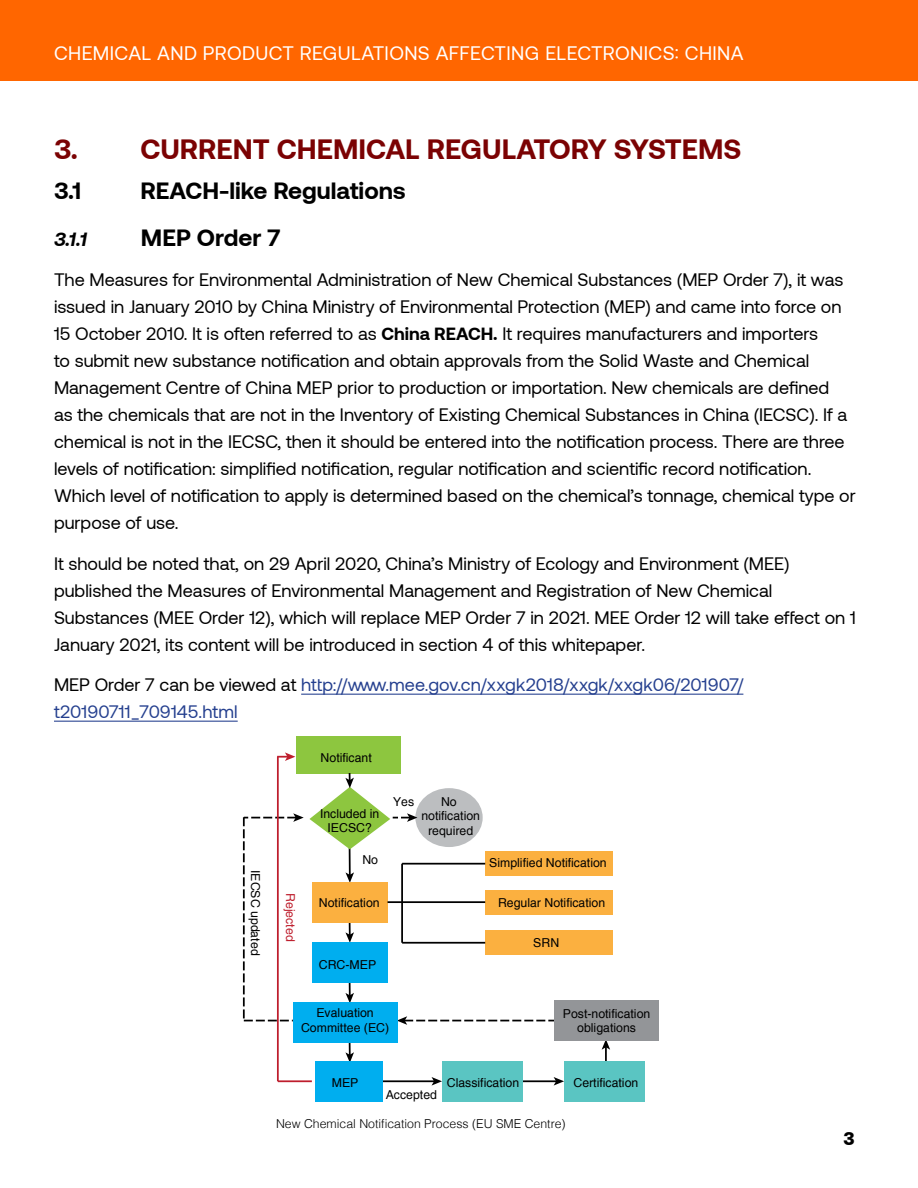
<style>
.page{position:relative;width:918px;height:1188px;background:#fff}
.page>*{position:absolute;margin:0;border:0;box-sizing:border-box;transform-origin:0 0}
.t1{font:700 28.5px "Aeonik";color:#7b0203}
.t2{font:700 24px "Aeonik";color:#000}
.t3{font:19.5px "Aeonik";letter-spacing:.02em;color:#fff}
.t4{font:italic 700 19.5px "Aeonik";color:#000}
.t5{font:18px/27px "Aeonik";color:#000}
.t6{font:18px/27px "Aeonik";color:#25408f}
.t7{font:900 18px "Aeonik";color:#000}
.t8{font:12.3px/14.7px "Helvetica";color:#000;text-align:center}
.t9{font:300 12.3px "Helvetica";color:#000}
.t10{font:12.3px "Helvetica";color:#be1e2d}
.s1{font-weight:700}
.s2{color:#000}
</style>
<div class="page">
<div style="left:0;top:0;width:918px;height:81px;background:#f60"></div>
<hr style="left:301px;top:694px;width:442px;height:1px;background:#25408f">
<hr style="left:54px;top:721px;width:184px;height:1px;background:#25408f">
<hr style="left:373px;top:1080px;width:62px;height:2px;background:#000">
<svg style="left:432px;top:1077px;width:10px;height:9px"></svg>
<hr style="left:605px;top:1047px;width:2px;height:47px;background:#000">
<svg style="left:602px;top:1040px;width:8px;height:10px"></svg>
<hr style="left:496px;top:1080px;width:61px;height:2px;background:#000">
<svg style="left:554px;top:1077px;width:10px;height:9px"></svg>
<svg style="left:345px;top:1042px;width:9px;height:19px"></svg>
<div style="left:296px;top:736px;width:105px;height:37px;background:#8dc63f"></div>
<div style="left:315px;top:1061px;width:68px;height:40px;background:#00aeef"></div>
<div style="left:442px;top:1061px;width:81px;height:40px;background:#5ac5c2"></div>
<div style="left:564px;top:1061px;width:81px;height:40px;background:#5ac5c2"></div>
<div style="left:293px;top:1002px;width:104px;height:40px;background:#00aeef"></div>
<div style="left:554px;top:1000px;width:105px;height:40px;background:#939598"></div>
<div style="left:485px;top:931px;width:128px;height:24px;background:#fbb040"></div>
<div style="left:485px;top:890px;width:128px;height:24px;background:#fbb040"></div>
<div style="left:485px;top:851px;width:128px;height:25px;background:#fbb040"></div>
<svg style="left:277px;top:752px;width:18px;height:9px"></svg>
<hr style="left:277px;top:757px;width:2px;height:324px;background:#be1e2d">
<hr style="left:278px;top:1080px;width:34px;height:2px;background:#be1e2d">
<svg style="left:243px;top:773px;width:315px;height:252px"></svg>
<hr style="left:402px;top:942px;width:83px;height:2px;background:#000">
<hr style="left:402px;top:863px;width:83px;height:2px;background:#000">
<hr style="left:388px;top:901px;width:97px;height:2px;background:#000">
<hr style="left:401px;top:864px;width:2px;height:79px;background:#000">
<p class="t3" style="left:54px;top:43px;width:691px">CHEMICAL AND PRODUCT REGULATIONS AFFECTING ELECTRONICS: CHINA</p>
<h1 class="t1" style="left:54px;top:132px;width:689px">3. CURRENT CHEMICAL REGULATORY SYSTEMS</h1>
<h2 class="t2" style="left:54px;top:177px;width:29px">3.1</h2>
<h2 class="t2" style="left:140px;top:177px;width:267px">REACH-like Regulations</h2>
<p class="t4" style="left:54px;top:228px;width:34px">3.1.1</p>
<h2 class="t2" style="left:141px;top:223px;width:141px">MEP Order 7</h2>
<p class="t5" style="left:54px;top:266px;width:803px">The Measures for Environmental Administration of New Chemical Substances (MEP Order 7), it was issued in January 2010 by China Ministry of Environmental Protection (MEP) and came into force on 15 October 2010. It is often referred to as <span class="s1">China REACH.</span> It requires manufacturers and importers<br>to submit new substance notification and obtain approvals from the Solid Waste and Chemical Management Centre of China MEP prior to production or importation. New chemicals are defined<br>as the chemicals that are not in the Inventory of Existing Chemical Substances in China (IECSC). If a chemical is not in the IECSC, then it should be entered into the notification process. There are three levels of notification: simplified notification, regular notification and scientific record notification.<br>Which level of notification to apply is determined based on the chemical’s tonnage, chemical type or purpose of use.</p>
<p class="t5" style="left:54px;top:550px;width:803px">It should be noted that, on 29 April 2020, China’s Ministry of Ecology and Environment (MEE) published the Measures of Environmental Management and Registration of New Chemical Substances (MEE Order 12), which will replace MEP Order 7 in 2021. MEE Order 12 will take effect on 1<br>January 2021, its content will be introduced in section 4 of this whitepaper.</p>
<p class="t6" style="left:54px;top:671px;width:691px"><span class="s2">MEP Order 7 can be viewed at</span> http://www.mee.gov.cn/xxgk2018/xxgk/xxgk06/201907/ t20190711_709145.html</p>
<p class="t8" style="left:321px;top:751px;width:53px">Notificant</p>
<p class="t8" style="left:262px;top:870px;width:87px;rotate:90deg">IECSC updated</p>
<p class="t10" style="left:298px;top:893px;width:50px;rotate:90deg">Rejected</p>
<p class="t8" style="left:320px;top:806px;width:61px">Included in<br>IECSC?</p>
<p class="t8" style="left:362px;top:852px;width:17px">No</p>
<p class="t8" style="left:393px;top:794px;width:23px">Yes</p>
<p class="t8" style="left:421px;top:795px;width:60px;line-height:14.2px">No notification required</p>
<p class="t8" style="left:489px;top:856px;width:119px">Simplified Notification</p>
<p class="t8" style="left:319px;top:896px;width:62px">Notification</p>
<p class="t8" style="left:498px;top:896px;width:109px">Regular Notification</p>
<p class="t8" style="left:533px;top:936px;width:27px">SRN</p>
<p class="t8" style="left:319px;top:957px;width:59px">CRC-MEP</p>
<p class="t8" style="left:301px;top:1006px;width:90px">Evaluation<br>Committee (EC)</p>
<p class="t8" style="left:563px;top:1006px;width:89px">Post-notification obligations</p>
<p class="t8" style="left:332px;top:1076px;width:28px">MEP</p>
<p class="t8" style="left:447px;top:1076px;width:74px">Classification</p>
<p class="t8" style="left:573px;top:1076px;width:66px">Certification</p>
<p class="t8" style="left:386px;top:1088px;width:53px">Accepted</p>
<p class="t9" style="left:276px;top:1113px;width:291px">New Chemical Notification Process (EU SME Centre)</p>
<p class="t7" style="left:844px;top:1128px;width:13px">3</p>
</div>
